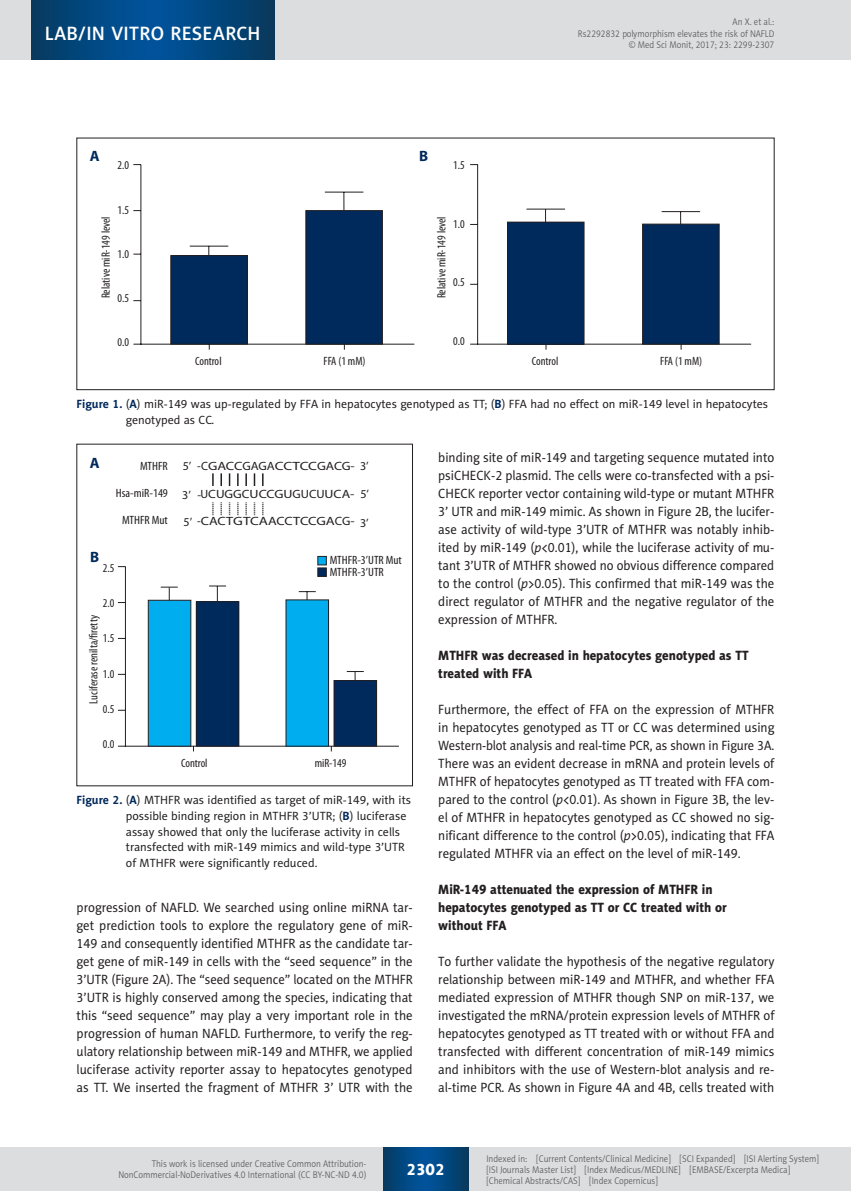
<style>
.page{position:relative;width:851px;height:1191px;background:#fff}
.page>*{position:absolute;margin:0;border:0;box-sizing:border-box;transform-origin:0 0}
.t1{font:19.5px "Naomi Sans EFN Medium";letter-spacing:.015em;color:#fff}
.t2{font:16.5px "Naomi Sans EFN Heavy";color:#fff}
.t3{font:700 15px "Myriad Pro";color:#00295c}
.MSM_Body{font:13.5px/18px "Naomi Sans EFN";color:#231f20;text-align:justify;scale:.95 1}
.MSM_Headline_2{font:13.5px/18px "Naomi Sans EFN Heavy";color:#231f20;scale:.95 1}
.MSM_Rycina_tytul{font:12px/15.8px "Naomi Sans EFN";color:#231f20}
.t4{font:condensed 12px "Myriad Pro";color:#231f20}
.t5{font:12px "Myriad Pro";color:#231f20}
.t6{font:condensed 12px/12px "Myriad Pro";color:#231f20;scale:1.07 1}
.t7{font:9.75px/11.2px "Naomi Sans EFN Light";color:#57585a;text-align:right;scale:.9 1}
.s1{font-weight:700;color:#00295c}
.s2{font-style:italic}
</style>
<div class="page">
<svg style="left:133px;top:164px;width:282px;height:181px"></svg>
<svg style="left:170px;top:191px;width:194px;height:159px"></svg>
<div style="left:305px;top:210px;width:78px;height:134px;background:#00295c;border:1px solid #231f20"></div>
<svg style="left:470px;top:164px;width:281px;height:181px"></svg>
<svg style="left:506px;top:211px;width:194px;height:139px"></svg>
<div style="left:642px;top:224px;width:77px;height:120px;background:#00295c;border:1px solid #231f20"></div>
<div style="left:77px;top:138px;width:697px;height:252px;border:1px solid #231f20"></div>
<svg style="left:212px;top:473px;width:2px;height:13px"></svg>
<svg style="left:220px;top:473px;width:2px;height:13px"></svg>
<svg style="left:229px;top:473px;width:1px;height:13px"></svg>
<svg style="left:237px;top:473px;width:1px;height:13px"></svg>
<svg style="left:245px;top:473px;width:2px;height:13px"></svg>
<svg style="left:254px;top:473px;width:1px;height:13px"></svg>
<svg style="left:262px;top:473px;width:1px;height:13px"></svg>
<svg style="left:212px;top:502px;width:2px;height:13px"></svg>
<svg style="left:220px;top:502px;width:2px;height:13px"></svg>
<svg style="left:229px;top:502px;width:1px;height:13px"></svg>
<svg style="left:237px;top:502px;width:1px;height:13px"></svg>
<svg style="left:245px;top:502px;width:2px;height:13px"></svg>
<svg style="left:254px;top:502px;width:1px;height:13px"></svg>
<svg style="left:262px;top:502px;width:1px;height:13px"></svg>
<svg style="left:117px;top:566px;width:282px;height:181px"></svg>
<svg style="left:168px;top:586px;width:209px;height:166px"></svg>
<div style="left:148px;top:600px;width:43px;height:146px;background:#00aeef;border:1px solid #231f20"></div>
<div style="left:317px;top:556px;width:9px;height:9px;background:#00aeef;border:1px solid #231f20"></div>
<div style="left:317px;top:567px;width:9px;height:10px;background:#00295c;border:1px solid #231f20"></div>
<div style="left:0;top:1148px;width:850px;height:43px;background:#dcdddf"></div>
<svg style="left:383px;top:1147px;width:85px;height:43px;background:#02477e"></svg>
<div style="left:0;top:0;width:850px;height:60px;background:#dcdddf"></div>
<hr style="left:850px;top:0;width:1px;height:60px;background:#dcdddf">
<svg style="left:32px;top:0;width:242px;height:60px;background:#02477f"></svg>
<h1 class="t1" style="left:45px;top:22px;width:217px">LAB/IN VITRO RESEARCH</h1>
<p class="t3" style="left:90px;top:147px;width:11px">A</p>
<p class="t3" style="left:419px;top:147px;width:11px">B</p>
<p class="t4" style="left:118px;top:159px;width:13px">2.0</p>
<p class="t4" style="left:118px;top:203px;width:13px">1.5</p>
<p class="t4" style="left:118px;top:247px;width:13px">1.0</p>
<p class="t4" style="left:118px;top:292px;width:13px">0.5</p>
<p class="t4" style="left:118px;top:336px;width:13px">0.0</p>
<p class="t4" style="left:99px;top:298px;width:84px;rotate:-90deg">Relative miR-149 level</p>
<p class="t4" style="left:195px;top:355px;width:28px">Control</p>
<p class="t4" style="left:323px;top:355px;width:44px">FFA (1 mM)</p>
<p class="t4" style="left:453px;top:159px;width:13px">1.5</p>
<p class="t4" style="left:435px;top:298px;width:84px;rotate:-90deg">Relative miR-149 level</p>
<p class="t4" style="left:453px;top:217px;width:13px">1.0</p>
<p class="t4" style="left:453px;top:276px;width:13px">0.5</p>
<p class="t4" style="left:453px;top:334px;width:13px">0.0</p>
<p class="t7" style="left:578px;top:16px;width:220px">An X. et al.:<br>Rs2292832 polymorphism elevates the risk of NAFLD © Med Sci Monit, 2017; 23: 2299-2307</p>
<p class="t4" style="left:532px;top:355px;width:28px">Control</p>
<p class="t4" style="left:660px;top:355px;width:44px">FFA (1 mM)</p>
<p class="MSM_Rycina_tytul" style="left:126px;top:396px;width:643px;text-indent:-49px"><span class="s1">Figure 1.</span> (<span class="s1">A</span>) miR-149 was up-regulated by FFA in hepatocytes genotyped as TT; (<span class="s1">B</span>) FFA had no effect on miR-149 level in hepatocytes genotyped as CC.</p>
<p class="t5" style="left:183px;top:459px;width:10px">5’</p>
<p class="t5" style="left:197px;top:458px;width:173px">-CGACCGAGACCTCCGACG- 3’</p>
<p class="MSM_Body" style="left:438px;top:448px;width:355px">binding site of miR-149 and targeting sequence mutated into psiCHECK-2 plasmid. The cells were co-transfected with a psi-CHECK reporter vector containing wild-type or mutant MTHFR 3’ UTR and miR-149 mimic. As shown in Figure 2B, the lucifer&shy;ase activity of wild-type 3’UTR of MTHFR was notably inhib&shy;ited by miR-149 (<span class="s2">p</span>&lt;0.01), while the luciferase activity of mu&shy;tant 3’UTR of MTHFR showed no obvious difference compared to the control (<span class="s2">p</span>&gt;0.05). This confirmed that miR-149 was the direct regulator of MTHFR and the negative regulator of the expression of MTHFR.</p>
<p class="MSM_Headline_2" style="left:438px;top:646px;width:328px">MTHFR was decreased in hepatocytes genotyped as TT treated with FFA</p>
<p class="MSM_Body" style="left:438px;top:700px;width:355px">Furthermore, the effect of FFA on the expression of MTHFR in hepatocytes genotyped as TT or CC was determined using Western-blot analysis and real-time PCR, as shown in Figure 3A.<br>There was an evident decrease in mRNA and protein levels of MTHFR of hepatocytes genotyped as TT treated with FFA com&shy;pared to the control (<span class="s2">p</span>&lt;0.01). As shown in Figure 3B, the lev&shy;el of MTHFR in hepatocytes genotyped as CC showed no sig&shy;nificant difference to the control (<span class="s2">p</span>&gt;0.05), indicating that FFA regulated MTHFR via an effect on the level of miR-149.</p>
<p class="MSM_Headline_2" style="left:438px;top:880px;width:305px">MiR-149 attenuated the expression of MTHFR in hepatocytes genotyped as TT or CC treated with or without FFA</p>
<p class="MSM_Body" style="left:438px;top:952px;width:355px">To further validate the hypothesis of the negative regulatory relationship between miR-149 and MTHFR, and whether FFA mediated expression of MTHFR though SNP on miR-137, we investigated the mRNA/protein expression levels of MTHFR of hepatocytes genotyped as TT treated with or without FFA and transfected with different concentration of miR-149 mimics and inhibitors with the use of Western-blot analysis and re&shy;al-time PCR. As shown in Figure 4A and 4B, cells treated with</p>
<p class="t3" style="left:90px;top:453px;width:11px">A</p>
<p class="t6" style="left:140px;top:460px;width:27px">MTHFR</p>
<p class="t6" style="left:116px;top:487px;width:50px">Hsa-miR-149</p>
<p class="t6" style="left:122px;top:514px;width:44px">MTHFR Mut</p>
<p class="t5" style="left:182px;top:486px;width:188px">3’ -UCUGGCUCCGUGUCUUCA- 5’</p>
<p class="t5" style="left:184px;top:514px;width:172px">5’ -CACTGTCAACCTCCGACG-</p>
<p class="t5" style="left:360px;top:515px;width:10px">3’</p>
<p class="t3" style="left:90px;top:547px;width:11px">B</p>
<p class="t6" style="left:330px;top:555px;width:69px">MTHFR-3’UTR Mut<br>MTHFR-3’UTR</p>
<p class="t4" style="left:103px;top:561px;width:13px">2.5</p>
<p class="t4" style="left:103px;top:596px;width:13px">2.0</p>
<p class="t4" style="left:103px;top:632px;width:13px">1.5</p>
<p class="t4" style="left:103px;top:667px;width:13px">1.0</p>
<p class="t4" style="left:103px;top:702px;width:13px">0.5</p>
<p class="t4" style="left:103px;top:737px;width:13px">0.0</p>
<p class="t4" style="left:87px;top:703px;width:90px;rotate:-90deg">Luciferase renilta/firetty</p>
<p class="t4" style="left:181px;top:757px;width:28px">Control</p>
<p class="t4" style="left:314px;top:757px;width:33px">miR-149</p>
<p class="MSM_Rycina_tytul" style="left:126px;top:792px;width:287px;text-indent:-49px"><span class="s1">Figure 2.</span> (<span class="s1">A</span>) MTHFR was identified as target of miR-149, with its possible binding region in MTHFR 3’UTR; (<span class="s1">B</span>) luciferase assay showed that only the luciferase activity in cells transfected with miR-149 mimics and wild-type 3’UTR of MTHFR were significantly reduced.</p>
<p class="MSM_Body" style="left:77px;top:898px;width:355px">progression of NAFLD. We searched using online miRNA tar&shy;get prediction tools to explore the regulatory gene of miR-149 and consequently identified MTHFR as the candidate tar&shy;get gene of miR-149 in cells with the “seed sequence” in the 3’UTR (Figure 2A). The “seed sequence” located on the MTHFR 3’UTR is highly conserved among the species, indicating that this “seed sequence” may play a very important role in the progression of human NAFLD. Furthermore, to verify the reg&shy;ulatory relationship between miR-149 and MTHFR, we applied luciferase activity reporter assay to hepatocytes genotyped as TT. We inserted the fragment of MTHFR 3’ UTR with the</p>
<p class="t7" style="left:118px;top:1158px;width:277px">This work is licensed under Creative Common Attribution-<br>NonCommercial-NoDerivatives 4.0 International (CC BY-NC-ND 4.0)</p>
<p class="t2" style="left:406px;top:1159px;width:40px">2302</p>
<p class="t7" style="left:486px;top:1152px;width:371px;text-align:left">Indexed in: [Current Contents/Clinical Medicine] [SCI Expanded] [ISI Alerting System] [ISI Journals Master List] [Index Medicus/MEDLINE] [EMBASE/Excerpta Medica] [Chemical Abstracts/CAS] [Index Copernicus]</p>
</div>
